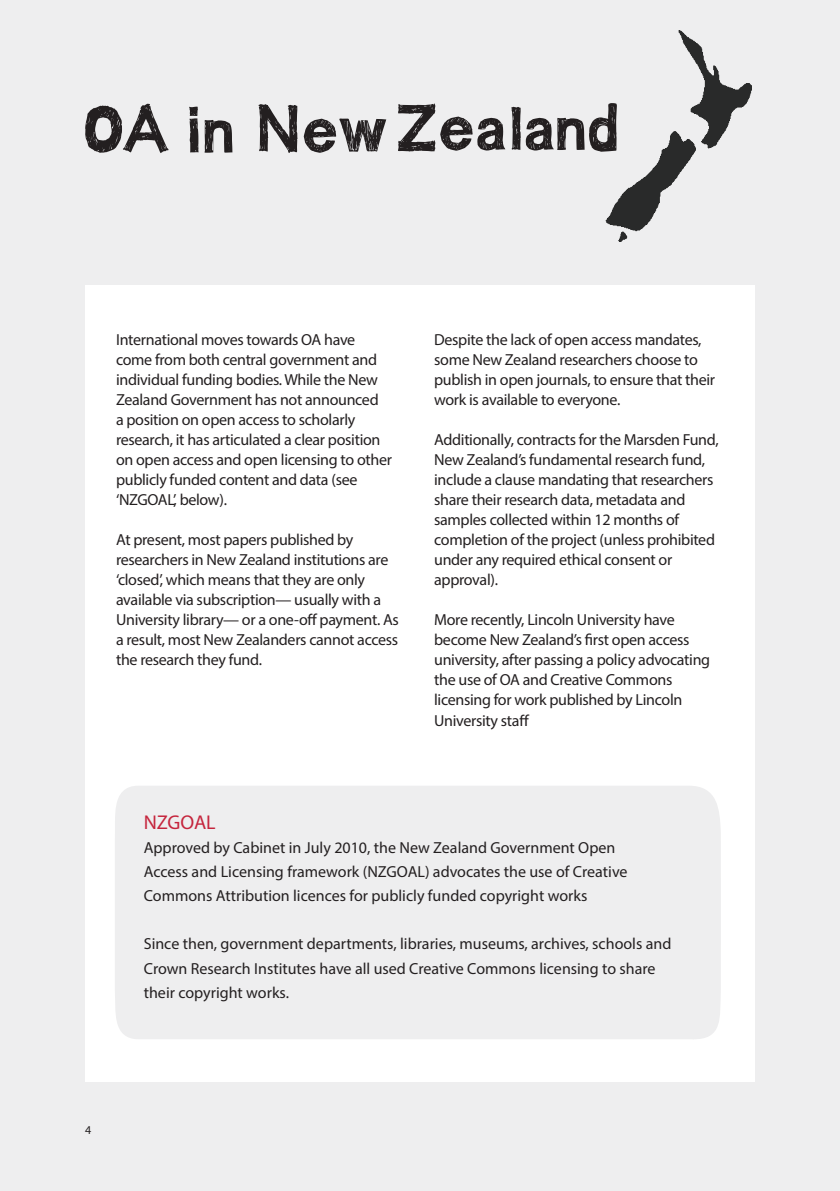
<style>
.page{position:relative;width:840px;height:1191px;background:#fff}
.page>*{position:absolute;margin:0;border:0;box-sizing:border-box;transform-origin:0 0}
.main_text{font:20px "Myriad Pro";color:#c5253d}
.main_text-2{font:16px/20px "Myriad Pro";letter-spacing:-.02em;color:#231f20}
.main_text-3{font:16px/24px "Myriad Pro";color:#231f20}
.t1{font:12px "Myriad Pro";color:#231f20}
</style>
<div class="page">
<div style="left:0;top:0;width:839px;height:1191px;background:#eeeeef"></div>
<svg style="left:189px;top:106px;width:43px;height:47px"></svg>
<svg style="left:303px;top:118px;width:83px;height:35px"></svg>
<svg style="left:258px;top:104px;width:39px;height:49px"></svg>
<svg style="left:398px;top:103px;width:187px;height:49px"></svg>
<svg style="left:85px;top:104px;width:84px;height:49px"></svg>
<div style="left:85px;top:285px;width:669px;height:797px;background:#fff"></div>
<div style="left:115px;top:786px;width:606px;height:253px;background:#eeeeef"></div>
<img style="left:589px;top:30px;width:163px;height:211px">
<p class="main_text-2" style="left:116px;top:330px;width:277px">International moves towards OA have come from both central government and individual funding bodies. While the New Zealand Government has not announced<br>a position on open access to scholarly research, it has articulated a clear position on open access and open licensing to other publicly funded content and data (see ‘NZGOAL’, below).</p>
<p class="main_text-2" style="left:116px;top:530px;width:284px">At present, most papers published by researchers in New Zealand institutions are ‘closed’, which means that they are only available via subscription— usually with a University library— or a one-off payment. As a result, most New Zealanders cannot access the research they fund.</p>
<p class="main_text-2" style="left:434px;top:330px;width:282px">Despite the lack of open access mandates, some New Zealand researchers choose to publish in open journals, to ensure that their work is available to everyone.</p>
<p class="main_text-2" style="left:434px;top:430px;width:286px">Additionally, contracts for the Marsden Fund, New Zealand’s fundamental research fund, include a clause mandating that researchers share their research data, metadata and samples collected within 12 months of completion of the project (unless prohibited under any required ethical consent or approval).</p>
<p class="main_text-2" style="left:434px;top:610px;width:277px">More recently, Lincoln University have become New Zealand’s first open access university, after passing a policy advocating the use of OA and Creative Commons licensing for work published by Lincoln University staff</p>
<p class="main_text" style="left:144px;top:810px;width:73px">NZGOAL</p>
<p class="main_text-3" style="left:144px;top:836px;width:485px">Approved by Cabinet in July 2010, the New Zealand Government Open<br>Access and Licensing framework (NZGOAL) advocates the use of Creative<br>Commons Attribution licences for publicly funded copyright works</p>
<p class="main_text-3" style="left:144px;top:932px;width:529px">Since then, government departments, libraries, museums, archives, schools and<br>Crown Research Institutes have all used Creative Commons licensing to share their copyright works.</p>
<p class="t1" style="left:85px;top:1122px;width:8px">4</p>
</div>
